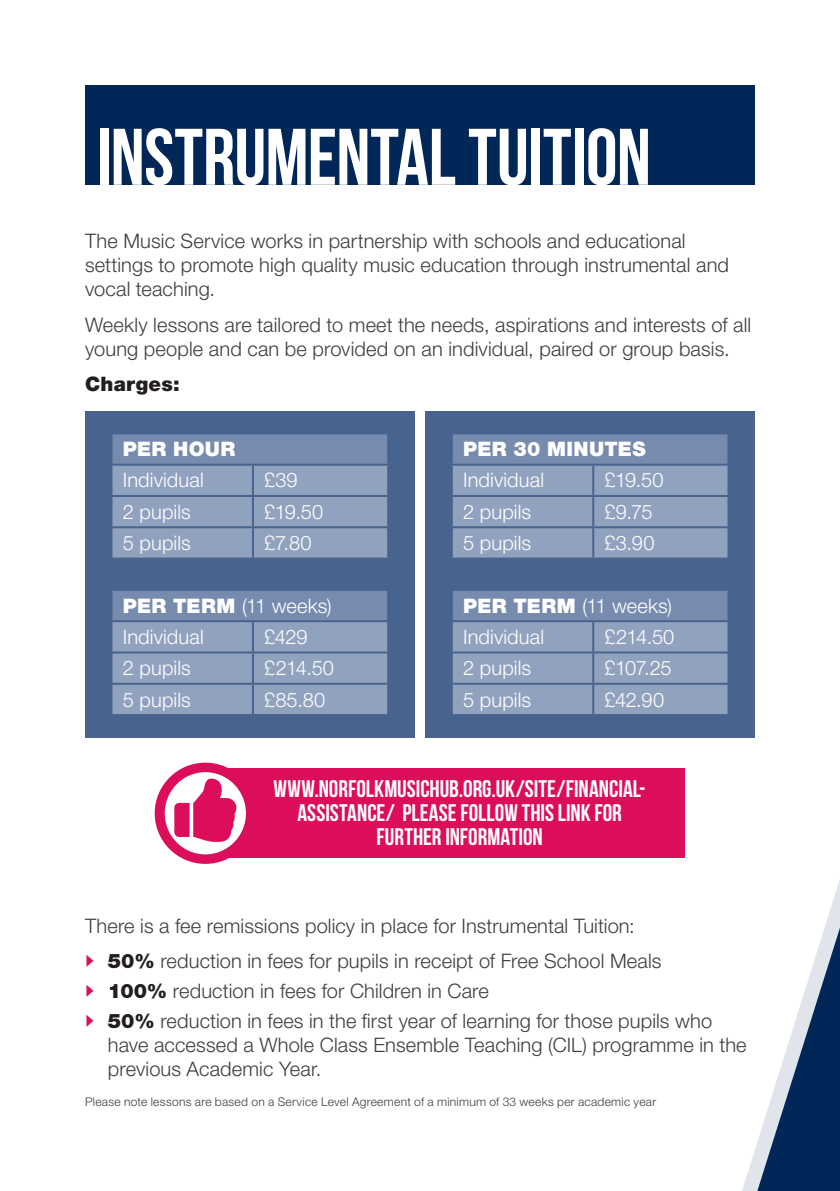
<style>
.page{position:relative;width:840px;height:1191px;background:#fff}
.page>*{position:absolute;margin:0;border:0;box-sizing:border-box;transform-origin:0 0}
.t1{font:80px "Bebas Neue";letter-spacing:-.01em;color:#fff}
.t2{font:24px/24px "Bebas Neue";color:#fff;text-align:center}
.t3{font:300 20px/24px "Helvetica Neue LT Std";letter-spacing:.005em;color:#3e3e3f}
.t4{font:300 20px/31.2px "Helvetica Neue LT Std";letter-spacing:.005em;color:#fff}
.t5{font:900 20px "Helvetica Neue LT Std";letter-spacing:.02em;color:#fff}
.t6{font:900 20px "Helvetica Neue LT Std";letter-spacing:.015em;color:#231f20}
.t7{font:300 12px "Helvetica Neue LT Std";letter-spacing:.025em;color:#3e3e3f}
.s1{font-weight:900}
.s2{font-family:"Simple Direction Arrows";font-weight:400;color:#dc0e5c}
.s3{font-weight:900;color:#231f20}
</style>
<div class="page">
<svg style="left:736px;top:85px;width:103px;height:1106px"></svg>
<div style="left:85px;top:411px;width:329px;height:326px;background:#48638d"></div>
<div style="left:425px;top:411px;width:329px;height:326px;background:#48638d"></div>
<div style="left:85px;top:85px;width:669px;height:99px;background:#002757"></div>
<svg style="left:112px;top:434px;width:275px;height:30px;background:#7589ad"></svg>
<svg style="left:112px;top:466px;width:275px;height:248px;background:#8c9dbb"></svg>
<div style="left:111px;top:558px;width:277px;height:32px;background:#48638d"></div>
<hr style="left:252px;top:466px;width:2px;height:29px;background:#48638d">
<hr style="left:110px;top:495px;width:143px;height:2px;background:#48638d">
<hr style="left:253px;top:495px;width:136px;height:2px;background:#48638d">
<hr style="left:252px;top:497px;width:2px;height:29px;background:#48638d">
<hr style="left:110px;top:526px;width:143px;height:2px;background:#48638d">
<hr style="left:253px;top:526px;width:136px;height:2px;background:#48638d">
<hr style="left:252px;top:528px;width:2px;height:29px;background:#48638d">
<hr style="left:110px;top:557px;width:143px;height:2px;background:#48638d">
<hr style="left:253px;top:557px;width:136px;height:2px;background:#48638d">
<hr style="left:110px;top:589px;width:143px;height:2px;background:#48638d">
<hr style="left:253px;top:589px;width:136px;height:2px;background:#48638d">
<hr style="left:110px;top:620px;width:143px;height:2px;background:#48638d">
<hr style="left:253px;top:620px;width:136px;height:2px;background:#48638d">
<hr style="left:252px;top:622px;width:2px;height:29px;background:#48638d">
<hr style="left:110px;top:651px;width:143px;height:2px;background:#48638d">
<hr style="left:253px;top:651px;width:136px;height:2px;background:#48638d">
<hr style="left:252px;top:653px;width:2px;height:30px;background:#48638d">
<hr style="left:110px;top:683px;width:143px;height:2px;background:#48638d">
<hr style="left:253px;top:683px;width:136px;height:2px;background:#48638d">
<hr style="left:252px;top:685px;width:2px;height:29px;background:#48638d">
<svg style="left:452px;top:434px;width:275px;height:30px;background:#7589ad"></svg>
<svg style="left:452px;top:466px;width:275px;height:248px;background:#8b9dbb"></svg>
<div style="left:451px;top:558px;width:277px;height:32px;background:#48638d"></div>
<hr style="left:592px;top:466px;width:2px;height:29px;background:#48638d">
<hr style="left:450px;top:495px;width:143px;height:2px;background:#48638d">
<hr style="left:593px;top:495px;width:136px;height:2px;background:#48638d">
<hr style="left:592px;top:497px;width:2px;height:29px;background:#48638d">
<hr style="left:450px;top:526px;width:143px;height:2px;background:#48638d">
<hr style="left:593px;top:526px;width:136px;height:2px;background:#48638d">
<hr style="left:592px;top:528px;width:2px;height:29px;background:#48638d">
<hr style="left:450px;top:557px;width:143px;height:2px;background:#48638d">
<hr style="left:593px;top:557px;width:136px;height:2px;background:#48638d">
<hr style="left:450px;top:589px;width:143px;height:2px;background:#48638d">
<hr style="left:593px;top:589px;width:136px;height:2px;background:#48638d">
<hr style="left:450px;top:620px;width:143px;height:2px;background:#48638d">
<hr style="left:593px;top:620px;width:136px;height:2px;background:#48638d">
<hr style="left:592px;top:622px;width:2px;height:29px;background:#48638d">
<hr style="left:450px;top:651px;width:143px;height:2px;background:#48638d">
<hr style="left:593px;top:651px;width:136px;height:2px;background:#48638d">
<hr style="left:592px;top:653px;width:2px;height:30px;background:#48638d">
<hr style="left:450px;top:683px;width:143px;height:2px;background:#48638d">
<hr style="left:593px;top:683px;width:136px;height:2px;background:#48638d">
<hr style="left:592px;top:685px;width:2px;height:29px;background:#48638d">
<div style="left:205px;top:768px;width:480px;height:90px;background:#dc0e5c"></div>
<div style="left:155px;top:762px;width:101px;height:102px;background:#dc0e5c;border-radius:50%"></div>
<div style="left:165px;top:772px;width:81px;height:82px;background:#fff;border-radius:50%"></div>
<svg style="left:174px;top:778px;width:62px;height:64px"></svg>
<h1 class="t1" style="left:96px;top:113px;width:555px">INSTRUMENTAL TUITION</h1>
<p class="t3" style="left:85px;top:229px;width:645px">The Music Service works in partnership with schools and educational settings to promote high quality music education through instrumental and vocal teaching.</p>
<p class="t3" style="left:85px;top:312px;width:667px">Weekly lessons are tailored to meet the needs, aspirations and interests of all young people and can be provided on an individual, paired or group basis.</p>
<p class="t6" style="left:85px;top:372px;width:96px">Charges:</p>
<p class="t5" style="left:123px;top:437px;width:114px">PER HOUR</p>
<p class="t4" style="left:123px;top:464px;width:82px">Individual</p>
<p class="t4" style="left:264px;top:464px;width:35px">£39</p>
<p class="t4" style="left:123px;top:495px;width:69px">2 pupils</p>
<p class="t4" style="left:264px;top:495px;width:60px">£19.50</p>
<p class="t4" style="left:123px;top:527px;width:69px">5 pupils</p>
<p class="t4" style="left:264px;top:527px;width:49px">£7.80</p>
<p class="t4" style="left:123px;top:589px;width:210px"><span class="s1">PER TERM</span> (11 weeks)<br>Individual</p>
<p class="t4" style="left:264px;top:621px;width:45px">£429</p>
<p class="t4" style="left:123px;top:652px;width:69px">2 pupils</p>
<p class="t4" style="left:264px;top:652px;width:71px">£214.50</p>
<p class="t4" style="left:123px;top:683px;width:69px">5 pupils</p>
<p class="t4" style="left:264px;top:683px;width:62px">£85.80</p>
<p class="t5" style="left:463px;top:437px;width:184px">PER 30 MINUTES</p>
<p class="t4" style="left:463px;top:464px;width:82px">Individual</p>
<p class="t4" style="left:604px;top:464px;width:60px">£19.50</p>
<p class="t4" style="left:463px;top:495px;width:69px">2 pupils</p>
<p class="t4" style="left:604px;top:495px;width:49px">£9.75</p>
<p class="t4" style="left:463px;top:527px;width:69px">5 pupils</p>
<p class="t4" style="left:604px;top:527px;width:51px">£3.90</p>
<p class="t4" style="left:463px;top:589px;width:210px"><span class="s1">PER TERM</span> (11 weeks)<br>Individual</p>
<p class="t4" style="left:604px;top:621px;width:71px">£214.50</p>
<p class="t4" style="left:463px;top:652px;width:69px">2 pupils</p>
<p class="t4" style="left:604px;top:652px;width:68px">£107.25</p>
<p class="t4" style="left:463px;top:683px;width:69px">5 pupils</p>
<p class="t4" style="left:604px;top:683px;width:61px">£42.90</p>
<p class="t2" style="left:273px;top:776px;width:373px">WWW.NORFOLKMUSICHUB.ORG.UK/SITE/FINANCIAL-<br>ASSISTANCE/ PLEASE FOLLOW THIS LINK FOR<br>FURTHER INFORMATION</p>
<p class="t3" style="left:85px;top:907px;width:577px;line-height:35.4px">There is a fee remissions policy in place for Instrumental Tuition:<br><span class="s2">g</span> <span class="s3">50%</span> reduction in fees for pupils in receipt of Free School Meals</p>
<p class="t3" style="left:85px;top:975px;width:628px;line-height:29.6px"><span class="s2">g</span> <span class="s3">100%</span> reduction in fees for Children in Care<br><span class="s2">g</span> <span class="s3">50%</span> reduction in fees in the first year of learning for those pupils who</p>
<p class="t3" style="left:108px;top:1032px;width:640px">have accessed a Whole Class Ensemble Teaching (CIL) programme in the previous Academic Year.</p>
<p class="t7" style="left:85px;top:1094px;width:572px">Please note lessons are based on a Service Level Agreement of a minimum of 33 weeks per academic year</p>
</div>
